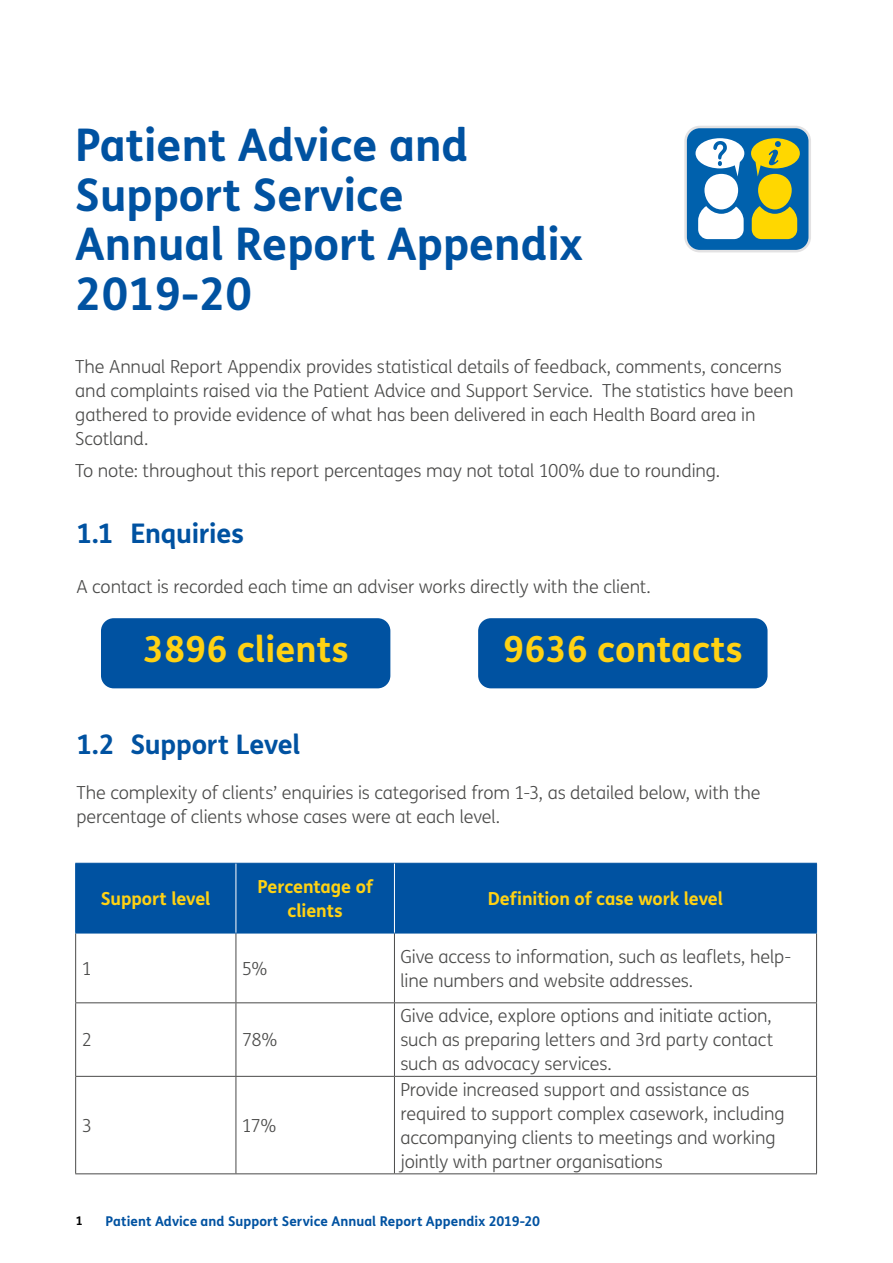
<style>
.page{position:relative;width:893px;height:1263px;background:#fff}
.page>*{position:absolute;margin:0;border:0;box-sizing:border-box;transform-origin:0 0}
.t1{font:700 45px/49.5px "FS Me";color:#0052a1}
.t2{font:700 36px "FS Me";color:#ffd213}
.Body_Text{font:700 27px "FS Me";letter-spacing:-.01em;color:#0052a1}
.Body_Text-2{font:300 18px/24px "FS Me";letter-spacing:-.01em;color:#4a4a49}
.Body_Text-3{font:700 18px/24px "FS Me";letter-spacing:-.01em;color:#ffd213;text-align:center}
.t3{font:700 13.5px "FS Me";letter-spacing:.005em;color:#0052a1}
.t4{font:700 12px "FS Me";color:#000}
</style>
<div class="page">
<div style="left:101px;top:618px;width:289px;height:70px;background:#0052a1;border-radius:13px"></div>
<div style="left:478px;top:618px;width:289px;height:70px;background:#0052a1;border-radius:13px"></div>
<div style="left:76px;top:864px;width:740px;height:69px;background:#0052a1"></div>
<hr style="left:75px;top:933px;width:1px;height:69px;background:#4a4a49">
<hr style="left:236px;top:933px;width:1px;height:69px;background:#4a4a49">
<hr style="left:394px;top:933px;width:1px;height:69px;background:#4a4a49">
<hr style="left:816px;top:933px;width:1px;height:69px;background:#4a4a49">
<hr style="left:75px;top:1002px;width:161px;height:1px;background:#4a4a49">
<hr style="left:75px;top:1003px;width:1px;height:73px;background:#4a4a49">
<hr style="left:236px;top:1002px;width:158px;height:1px;background:#4a4a49">
<hr style="left:236px;top:1003px;width:1px;height:73px;background:#4a4a49">
<hr style="left:394px;top:1002px;width:423px;height:1px;background:#4a4a49">
<hr style="left:394px;top:1003px;width:1px;height:73px;background:#4a4a49">
<hr style="left:816px;top:1003px;width:1px;height:73px;background:#4a4a49">
<hr style="left:75px;top:1076px;width:161px;height:1px;background:#4a4a49">
<hr style="left:75px;top:1077px;width:1px;height:96px;background:#4a4a49">
<hr style="left:236px;top:1076px;width:158px;height:1px;background:#4a4a49">
<hr style="left:236px;top:1077px;width:1px;height:96px;background:#4a4a49">
<hr style="left:394px;top:1076px;width:423px;height:1px;background:#4a4a49">
<hr style="left:394px;top:1077px;width:1px;height:96px;background:#4a4a49">
<hr style="left:816px;top:1077px;width:1px;height:96px;background:#4a4a49">
<hr style="left:75px;top:1173px;width:161px;height:1px;background:#4a4a49">
<hr style="left:236px;top:1173px;width:158px;height:1px;background:#4a4a49">
<hr style="left:394px;top:1173px;width:423px;height:1px;background:#4a4a49">
<hr style="left:75px;top:863px;width:161px;height:1px;background:#0052a1">
<hr style="left:75px;top:864px;width:1px;height:69px;background:#0052a1">
<hr style="left:236px;top:863px;width:158px;height:1px;background:#0052a1">
<hr style="left:394px;top:863px;width:423px;height:1px;background:#0052a1">
<hr style="left:816px;top:864px;width:1px;height:69px;background:#0052a1">
<hr style="left:75px;top:933px;width:161px;height:1px;background:#0052a1">
<hr style="left:236px;top:933px;width:158px;height:1px;background:#0052a1">
<hr style="left:394px;top:933px;width:423px;height:1px;background:#0052a1">
<hr style="left:236px;top:864px;width:1px;height:69px;background:#fff">
<hr style="left:394px;top:864px;width:1px;height:69px;background:#fff">
<div style="left:686px;top:127px;width:124px;height:124px;background:#0061ad;border-radius:14px"></div>
<div style="left:684px;top:126px;width:127px;height:126px;border:3px solid #e3e2e3;border-radius:14px"></div>
<svg style="left:698px;top:206px;width:46px;height:33px"></svg>
<div style="left:704px;top:174px;width:34px;height:35px;background:#fff;border-radius:17px"></div>
<svg style="left:752px;top:206px;width:45px;height:33px"></svg>
<div style="left:758px;top:174px;width:34px;height:35px;background:#ffd700;border-radius:17px"></div>
<svg style="left:695px;top:138px;width:49px;height:39px"></svg>
<svg style="left:751px;top:138px;width:49px;height:39px"></svg>
<p class="t1" style="left:75px;top:118px;width:394px">Patient Advice and<br>Support Service</p>
<p class="t1" style="left:75px;top:217px;width:509px">Annual Report Appendix</p>
<p class="t1" style="left:75px;top:267px;width:178px">2019-20</p>
<p class="Body_Text-2" style="left:75px;top:354px;width:720px">The Annual Report Appendix provides statistical details of feedback, comments, concerns and complaints raised via the Patient Advice and Support Service. The statistics have been gathered to provide evidence of what has been delivered in each Health Board area in Scotland.</p>
<p class="Body_Text-2" style="left:75px;top:458px;width:646px">To note: throughout this report percentages may not total 100% due to rounding.</p>
<p class="Body_Text" style="left:77px;top:513px;width:169px">1.1 Enquiries</p>
<p class="Body_Text-2" style="left:77px;top:574px;width:576px">A contact is recorded each time an adviser works directly with the client.</p>
<p class="t2" style="left:143px;top:622px;width:207px">3896 clients</p>
<p class="t2" style="left:503px;top:622px;width:241px">9636 contacts</p>
<p class="Body_Text" style="left:77px;top:723px;width:226px">1.2 Support Level</p>
<p class="Body_Text-2" style="left:77px;top:780px;width:685px">The complexity of clients’ enquiries is categorised from 1-3, as detailed below, with the percentage of clients whose cases were at each level.</p>
<p class="Body_Text-3" style="left:101px;top:885px;width:111px">Support level</p>
<p class="Body_Text-3" style="left:258px;top:873px;width:117px">Percentage of clients</p>
<p class="Body_Text-3" style="left:488px;top:885px;width:237px">Definition of case work level</p>
<p class="Body_Text-2" style="left:82px;top:956px;width:12px">1</p>
<p class="Body_Text-2" style="left:242px;top:956px;width:27px">5%</p>
<p class="Body_Text-2" style="left:82px;top:1027px;width:12px">2</p>
<p class="Body_Text-2" style="left:242px;top:1027px;width:37px">78%</p>
<p class="Body_Text-2" style="left:82px;top:1113px;width:12px">3</p>
<p class="Body_Text-2" style="left:242px;top:1113px;width:36px">17%</p>
<p class="Body_Text-2" style="left:400px;top:944px;width:392px">Give access to information, such as leaflets, help&shy;line numbers and website addresses.</p>
<p class="Body_Text-2" style="left:400px;top:1003px;width:374px;text-align:justify">Give advice, explore options and initiate action, such as preparing letters and 3rd party contact such as advocacy services.</p>
<p class="Body_Text-2" style="left:400px;top:1077px;width:386px">Provide increased support and assistance as required to support complex casework, including accompanying clients to meetings and working jointly with partner organisations</p>
<p class="t4" style="left:76px;top:1211px;width:9px">1</p>
<p class="t3" style="left:106px;top:1211px;width:436px">Patient Advice and Support Service Annual Report Appendix 2019-20</p>
</div>
